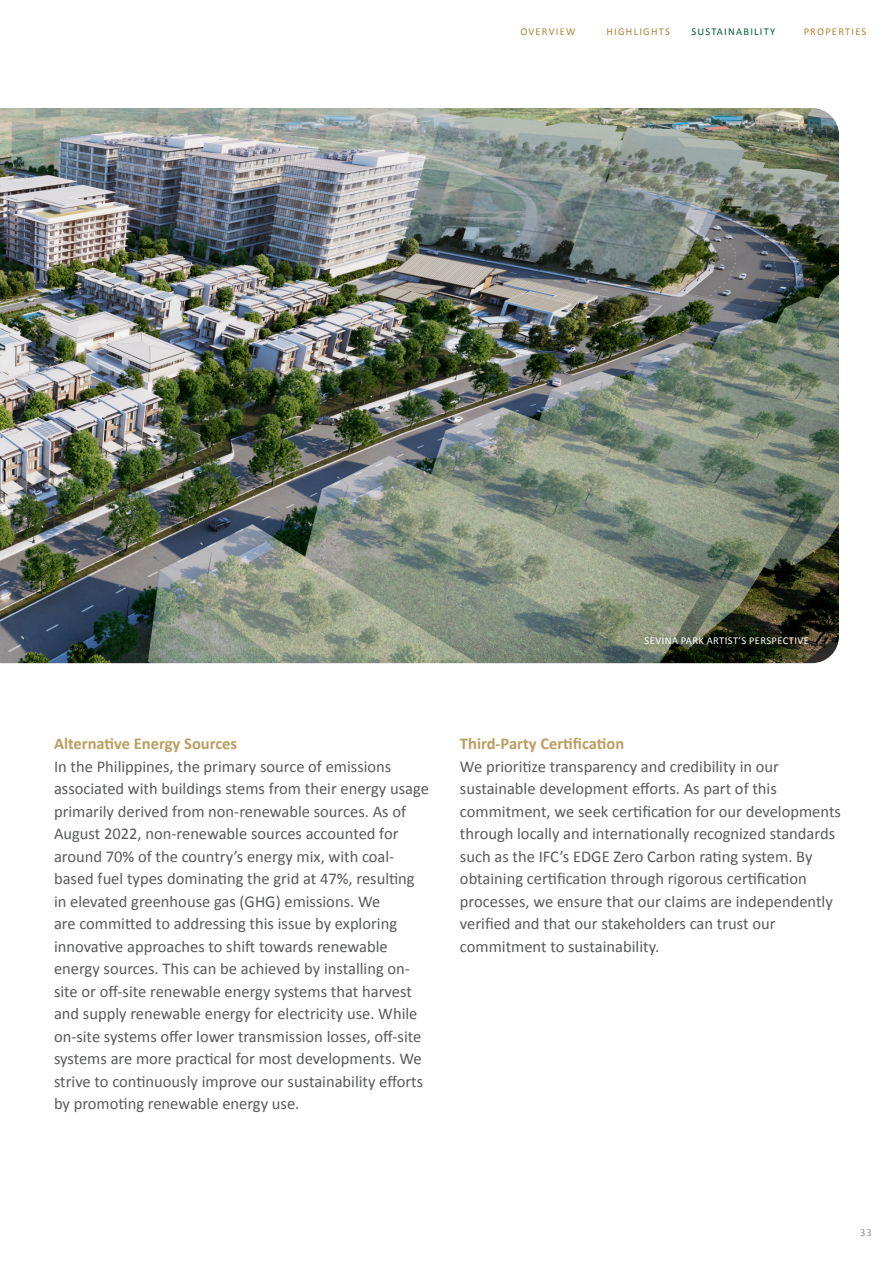
<style>
.page{position:relative;width:893px;height:1263px;background:#fff}
.page>*{position:absolute;margin:0;border:0;box-sizing:border-box;transform-origin:0 0}
.t1{font:16.5px/22.5px "Calibri";color:#58595b}
.t2{font:700 16.5px "Calibri";color:#bd9c5e}
.t3{font:10.5px "Calibri";letter-spacing:.04em;color:#fff}
.t4{font:10.5px "Calibri";letter-spacing:.115em;color:#ac8336}
.t5{font:10.5px "Calibri";letter-spacing:.12em;color:#005c35}
.t6{font:10.5px "Calibri";color:#86888a}
</style>
<div class="page">
<img style="left:0;top:108px;width:839px;height:555px">
<p class="t4" style="left:520px;top:24px;width:57px">OVERVIEW</p>
<p class="t4" style="left:804px;top:24px;width:64px">PROPERTIES</p>
<p class="t4" style="left:606px;top:24px;width:65px">HIGHLIGHTS</p>
<p class="t5" style="left:691px;top:24px;width:85px">SUSTAINABILITY</p>
<p class="t3" style="left:645px;top:634px;width:166px">SEVINA PARK ARTIST’S PERSPECTIVE</p>
<p class="t2" style="left:54px;top:733px;width:185px">Alternative Energy Sources</p>
<p class="t1" style="left:54px;top:755px;width:376px">In the Philippines, the primary source of emissions associated with buildings stems from their energy usage primarily derived from non-renewable sources. As of August 2022, non-renewable sources accounted for around 70% of the country’s energy mix, with coal&shy;based fuel types dominating the grid at 47%, resulting in elevated greenhouse gas (GHG) emissions. We<br>are committed to addressing this issue by exploring innovative approaches to shift towards renewable energy sources. This can be achieved by installing on&shy;site or off-site renewable energy systems that harvest and supply renewable energy for electricity use. While on-site systems offer lower transmission losses, off-site systems are more practical for most developments. We strive to continuously improve our sustainability efforts by promoting renewable energy use.</p>
<p class="t2" style="left:460px;top:733px;width:166px">Third-Party Certification</p>
<p class="t1" style="left:460px;top:755px;width:383px">We prioritize transparency and credibility in our sustainable development efforts. As part of this commitment, we seek certification for our developments through locally and internationally recognized standards such as the IFC’s EDGE Zero Carbon rating system. By obtaining certification through rigorous certification processes, we ensure that our claims are independently verified and that our stakeholders can trust our commitment to sustainability.</p>
<p class="t6" style="left:860px;top:1225px;width:13px">33</p>
</div>
